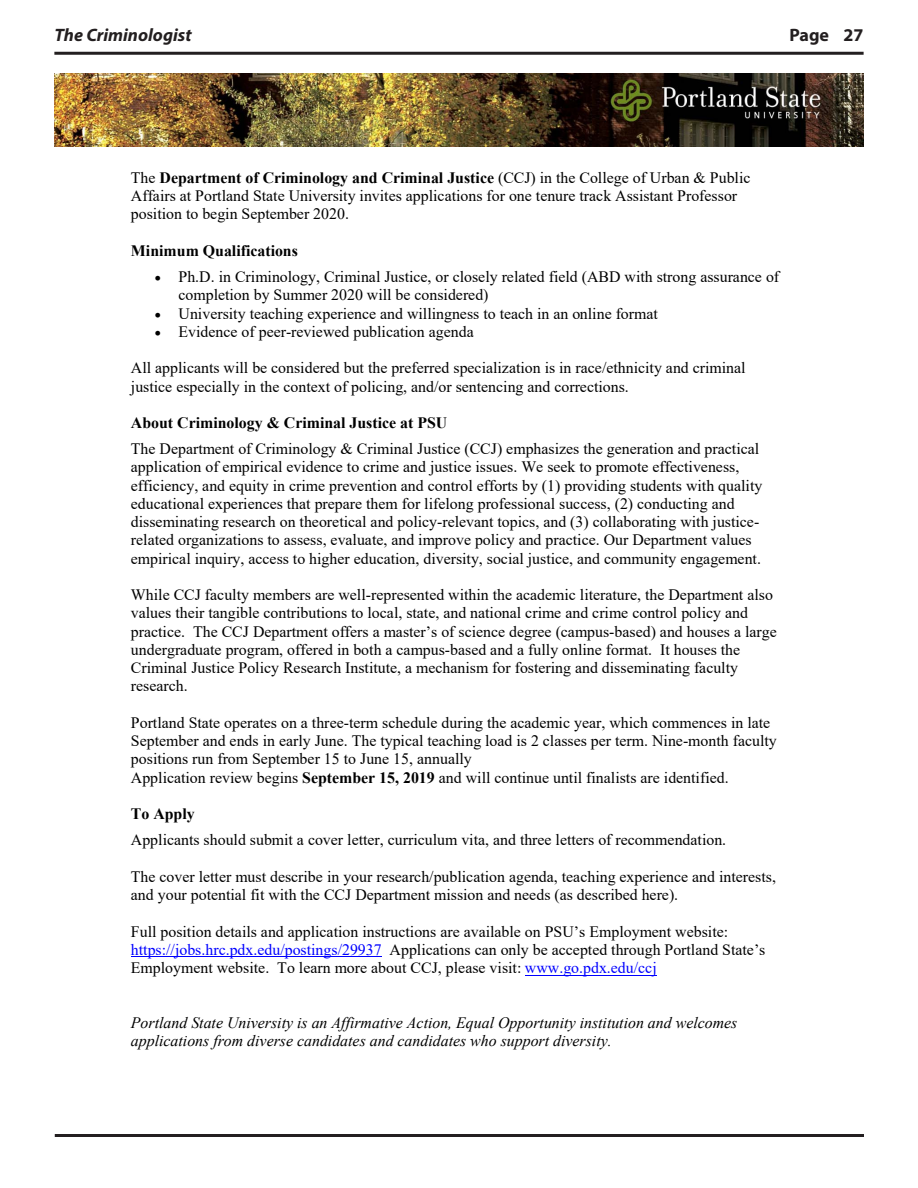
<style>
.page{position:relative;width:918px;height:1188px;background:#fff}
.page>*{position:absolute;margin:0;border:0;box-sizing:border-box;transform-origin:0 0}
.t1{font:italic 700 18px "Myriad Pro";color:#231f20}
.t2{font:700 18px "Myriad Pro";color:#231f20}
.t3{font:15.9px/18.3px "Times New Roman";color:#000}
.t4{font:italic 15.9px/18.3px "Times New Roman";color:#000}
.t5{font:700 15.9px "Times New Roman";color:#000}
.s1{font-weight:700}
.s2{color:#00f}
</style>
<div class="page">
<hr style="left:54px;top:52px;width:810px;height:3px;background:#231f20">
<hr style="left:55px;top:1134px;width:809px;height:3px;background:#231f20">
<img style="left:55px;top:73px;width:809px;height:73px">
<hr style="left:131px;top:957px;width:251px;height:1px;background:#00f">
<hr style="left:525px;top:975px;width:132px;height:1px;background:#00f">
<p class="t1" style="left:54px;top:23px;width:139px">The Criminologist</p>
<p class="t2" style="left:789px;top:23px;width:76px">Page 27</p>
<p class="t3" style="left:131px;top:168px;width:621px">The <span class="s1">Department of Criminology and Criminal Justice</span> (CCJ) in the College of Urban &amp; Public<br>Affairs at Portland State University invites applications for one tenure track Assistant Professor position to begin September 2020.</p>
<p class="t5" style="left:131px;top:239px;width:169px">Minimum Qualifications</p>
<p class="t3" style="left:179px;top:267px;width:602px;text-indent:-24px">• Ph.D. in Criminology, Criminal Justice, or closely related field (ABD with strong assurance of completion by Summer 2020 will be considered)</p>
<p class="t3" style="left:155px;top:304px;width:505px">• University teaching experience and willingness to teach in an online format</p>
<p class="t3" style="left:155px;top:322px;width:321px">• Evidence of peer-reviewed publication agenda</p>
<p class="t3" style="left:131px;top:358px;width:616px">All applicants will be considered but the preferred specialization is in race/ethnicity and criminal justice especially in the context of policing, and/or sentencing and corrections.</p>
<p class="t3" style="left:131px;top:409px;width:630px;line-height:26px"><span class="s1">About Criminology &amp; Criminal Justice at PSU<br></span>The Department of Criminology &amp; Criminal Justice (CCJ) emphasizes the generation and practical</p>
<p class="t3" style="left:131px;top:458px;width:633px">application of empirical evidence to crime and justice issues. We seek to promote effectiveness, efficiency, and equity in crime prevention and control efforts by (1) providing students with quality educational experiences that prepare them for lifelong professional success, (2) conducting and disseminating research on theoretical and policy-relevant topics, and (3) collaborating with justice&shy;related organizations to assess, evaluate, and improve policy and practice. Our Department values empirical inquiry, access to higher education, diversity, social justice, and community engagement.</p>
<p class="t3" style="left:131px;top:585px;width:647px">While CCJ faculty members are well-represented within the academic literature, the Department also values their tangible contributions to local, state, and national crime and crime control policy and practice. The CCJ Department offers a master’s of science degree (campus-based) and houses a large undergraduate program, offered in both a campus-based and a fully online format. It houses the Criminal Justice Policy Research Institute, a mechanism for fostering and disseminating faculty research.</p>
<p class="t3" style="left:131px;top:713px;width:647px">Portland State operates on a three-term schedule during the academic year, which commences in late September and ends in early June. The typical teaching load is 2 classes per term. Nine-month faculty positions run from September 15 to June 15, annually<br>Application review begins <span class="s1">September 15, 2019</span> and will continue until finalists are identified.</p>
<p class="t3" style="left:131px;top:800px;width:597px;line-height:26px"><span class="s1">To Apply<br></span>Applicants should submit a cover letter, curriculum vita, and three letters of recommendation.</p>
<p class="t3" style="left:131px;top:867px;width:647px">The cover letter must describe in your research/publication agenda, teaching experience and interests, and your potential fit with the CCJ Department mission and needs (as described here).</p>
<p class="t3" style="left:131px;top:922px;width:636px">Full position details and application instructions are available on PSU’s Employment website: <span class="s2">https://jobs.hrc.pdx.edu/postings/29937</span> Applications can only be accepted through Portland State’s<br>Employment website. To learn more about CCJ, please visit: <span class="s2">www.go.pdx.edu/ccj</span></p>
<p class="t4" style="left:131px;top:1013px;width:608px">Portland State University is an Affirmative Action, Equal Opportunity institution and welcomes applications from diverse candidates and candidates who support diversity.</p>
</div>
